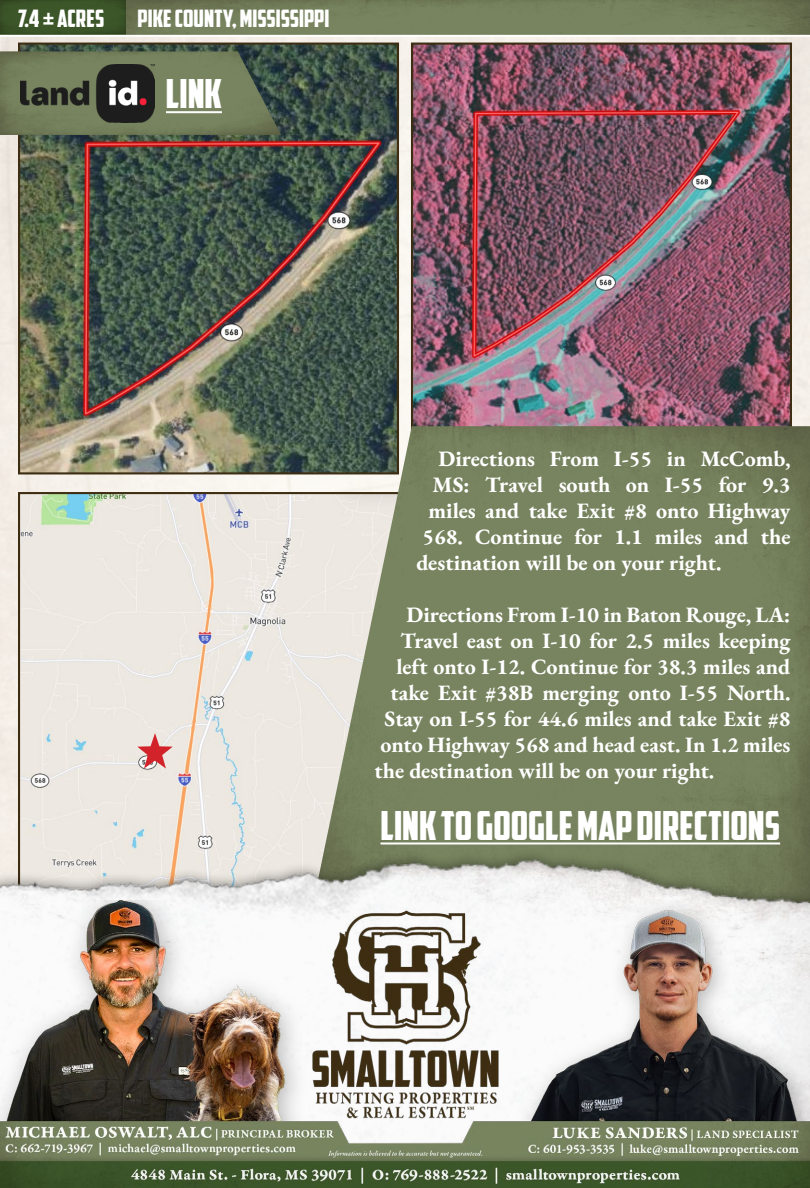
<style>
.page{position:relative;width:810px;height:1188px;background:#fff}
.page>*{position:absolute;margin:0;border:0;box-sizing:border-box;transform-origin:0 0}
.t1{font:40px "American Captain";color:#fff}
.t2{font:24px "American Captain";color:#fff}
.t3{font:22px "EB Garamond";color:#fff}
</style>
<div class="page">
<img style="left:126px;top:0;width:684px;height:35px">
<div style="left:0;top:0;width:126px;height:35px;background:#3c5629"></div>
<img style="left:21px;top:46px;width:375px;height:425px">
<div style="left:18px;top:43px;width:381px;height:431px;border:2px solid #3d2d12"></div>
<img style="left:414px;top:46px;width:375px;height:380px">
<div style="left:411px;top:43px;width:381px;height:431px;border:2px solid #3d2d12"></div>
<img style="left:21px;top:495px;width:289px;height:315px">
<img style="left:0;top:51px;width:281px;height:84px">
<img style="left:310px;top:426px;width:500px;height:384px">
<hr style="left:166px;top:111px;width:56px;height:2px;background:#fff">
<img style="left:20px;top:64px;width:135px;height:59px">
<img style="left:0;top:810px;width:810px;height:90px">
<img style="left:0;top:900px;width:810px;height:288px">
<svg style="left:137px;top:733px;width:36px;height:36px"></svg>
<p class="t2" style="left:18px;top:4px;width:88px">7.4 ± ACRES</p>
<p class="t2" style="left:138px;top:4px;width:193px">PIKE COUNTY, MISSISSIPPI</p>
<h1 class="t1" style="left:166px;top:70px;width:57px">LINK</h1>
<p class="t3" style="left:439px;top:445px;width:354px">Directions From I-55 in McComb,</p>
<p class="t3" style="left:433px;top:471px;width:360px">MS: Travel south on I-55 for 9.3</p>
<p class="t3" style="left:429px;top:497px;width:364px">miles and take Exit #8 onto Highway</p>
<p class="t3" style="left:423px;top:523px;width:370px">568. Continue for 1.1 miles and the</p>
<p class="t3" style="left:417px;top:549px;width:306px">destination will be on your right.</p>
<p class="t3" style="left:407px;top:601px;width:386px">Directions From I-10 in Baton Rouge, LA:</p>
<p class="t3" style="left:400px;top:627px;width:392px">Travel east on I-10 for 2.5 miles keeping</p>
<p class="t3" style="left:396px;top:653px;width:396px">left onto I-12. Continue for 38.3 miles and</p>
<p class="t3" style="left:390px;top:679px;width:402px">take Exit #38B merging onto I-55 North.</p>
<p class="t3" style="left:384px;top:705px;width:408px">Stay on I-55 for 44.6 miles and take Exit #8</p>
<p class="t3" style="left:380px;top:731px;width:412px">onto Highway 568 and head east. In 1.2 miles</p>
<p class="t3" style="left:374px;top:757px;width:341px">the destination will be on your right.</p>
<h1 class="t1" style="left:381px;top:801px;width:401px">LINK TO GOOGLE MAP DIRECTIONS</h1>
</div>
